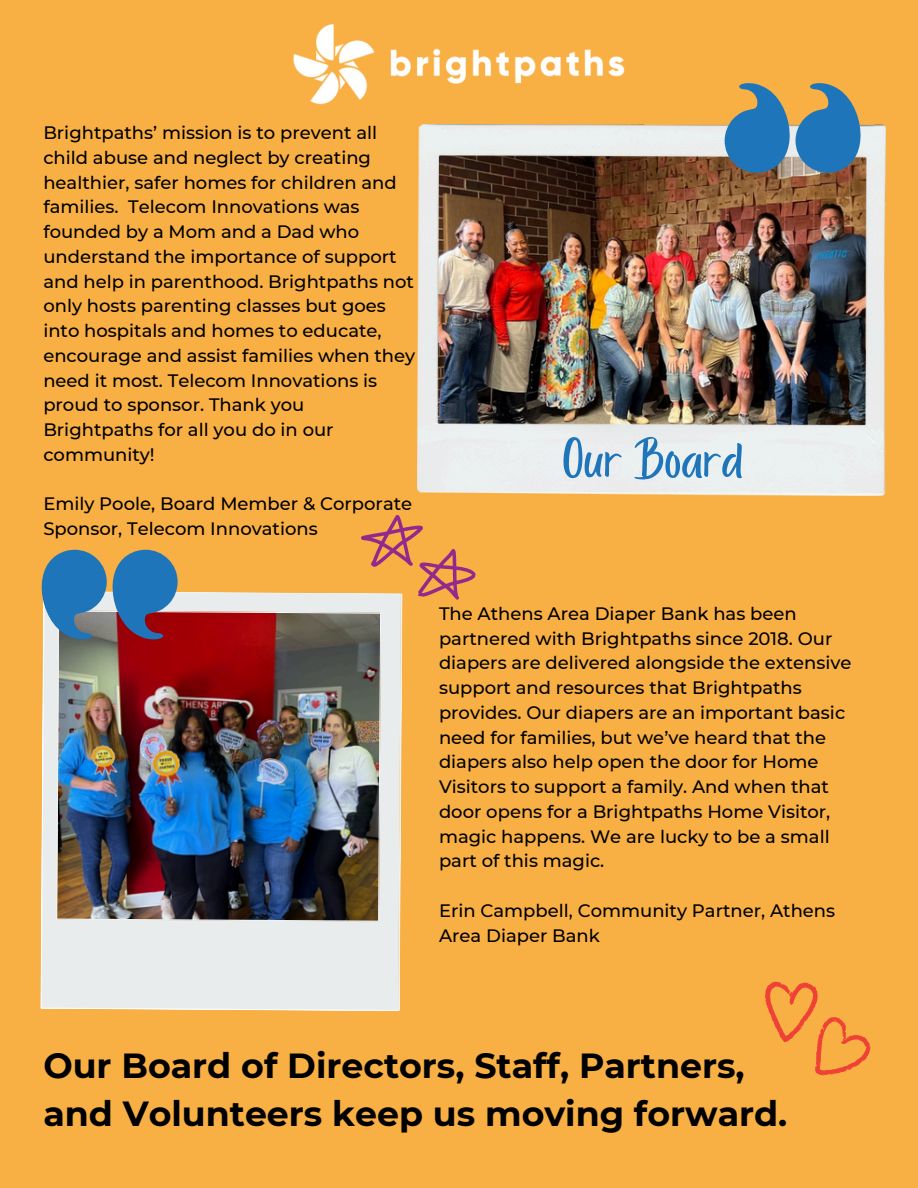
<style>
.page{position:relative;width:918px;height:1188px;background:#f8af43}
.page>*{position:absolute;margin:0;border:0;box-sizing:border-box;transform-origin:0 0}
.t1{font:58.65px "Porcelain";color:#1e75ba}
.t2{font:700 34.8px/48.3px "Montserrat";color:#000}
.t3{font:500 18px/24.8px "Montserrat";color:#000}
</style>
<div class="page">
<img style="left:417px;top:124px;width:468px;height:372px">
<svg style="left:361px;top:515px;width:115px;height:85px"></svg>
<svg style="left:765px;top:981px;width:106px;height:95px"></svg>
<img style="left:44px;top:591px;width:359px;height:420px">
<svg style="left:41px;top:550px;width:137px;height:90px;background:#577a9b"></svg>
<svg style="left:725px;top:83px;width:137px;height:90px"></svg>
<img style="left:293px;top:23px;width:332px;height:82px">
<p class="t3" style="left:43px;top:120px;width:373px">Brightpaths’ mission is to prevent all child abuse and neglect by creating healthier, safer homes for children and families. Telecom Innovations was founded by a Mom and a Dad who understand the importance of support and help in parenthood. Brightpaths not only hosts parenting classes but goes into hospitals and homes to educate, encourage and assist families when they need it most. Telecom Innovations is proud to sponsor. Thank you Brightpaths for all you do in our community!</p>
<p class="t3" style="left:43px;top:492px;width:370px">Emily Poole, Board Member &amp; Corporate<br>Sponsor, Telecom Innovations</p>
<p class="t1" style="left:562px;top:428px;width:182px">Our Board</p>
<p class="t3" style="left:439px;top:601px;width:414px">The Athens Area Diaper Bank has been partnered with Brightpaths since 2018. Our diapers are delivered alongside the extensive support and resources that Brightpaths provides. Our diapers are an important basic need for families, but we’ve heard that the diapers also help open the door for Home Visitors to support a family. And when that door opens for a Brightpaths Home Visitor, magic happens. We are lucky to be a small part of this magic.</p>
<p class="t3" style="left:439px;top:898px;width:398px">Erin Campbell, Community Partner, Athens<br>Area Diaper Bank</p>
<h1 class="t2" style="left:43px;top:1041px;width:746px">Our Board of Directors, Staff, Partners, and Volunteers keep us moving forward.</h1>
</div>
